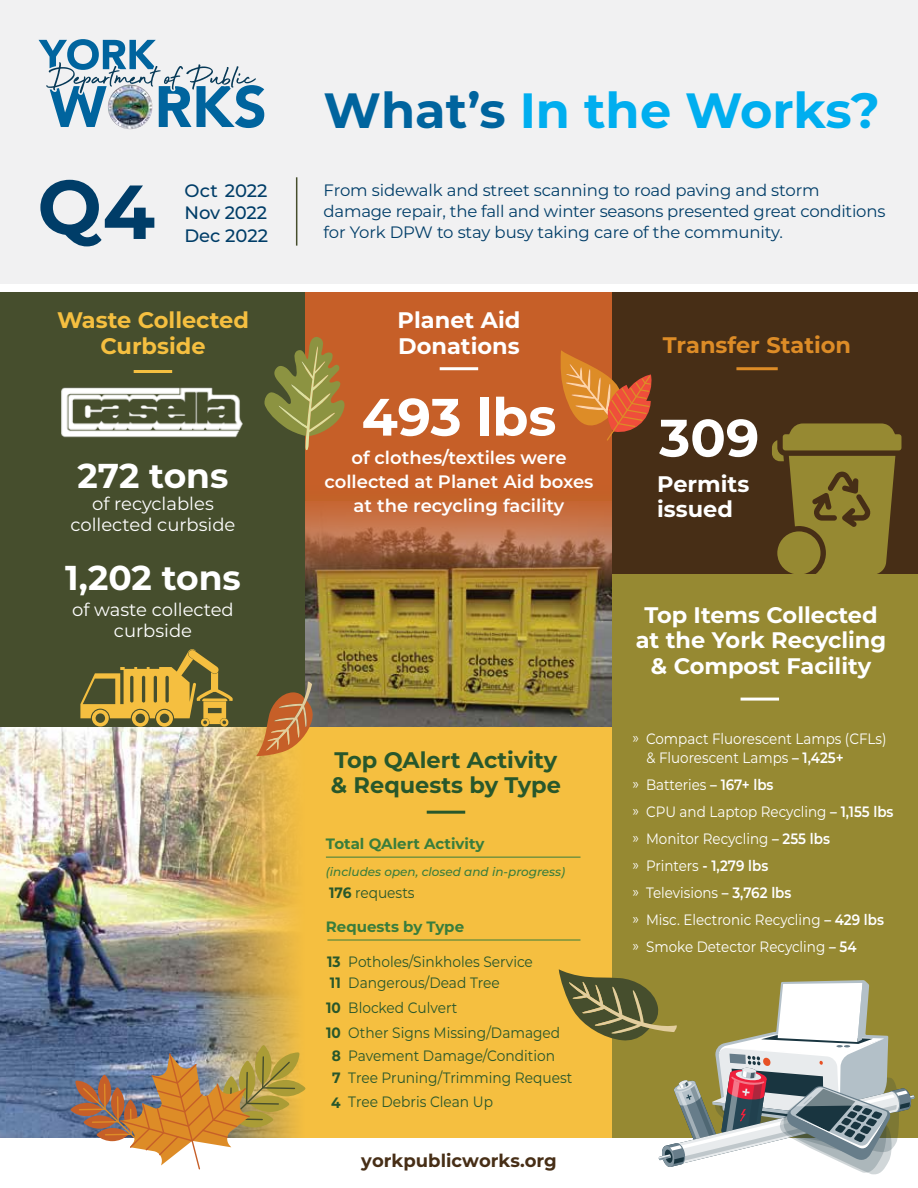
<style>
.page{position:relative;width:918px;height:1188px;background:#fff}
.page>*{position:absolute;margin:0;border:0;box-sizing:border-box;transform-origin:0 0}
.t1{font:700 76.35px "Montserrat";color:#003d68}
.t2{font:700 52.5px "Montserrat";color:#fff}
.t3{font:700 49.5px "Montserrat";color:#00aeef}
.t4{font:700 34.5px "Montserrat";color:#fff}
.t5{font:700 22.5px/25.5px "Montserrat";color:#fff}
.t6{font:700 22.5px/25.5px "Montserrat";color:#28572b}
.t7{font:700 22.5px/25.5px "Montserrat";color:#f5bf40;text-align:center}
.t8{font:700 22.5px "Montserrat";color:#dd8c27}
.t9{font:600 18px/24px "Montserrat";color:#fff;text-align:center}
.t10{font:18px/21px "Montserrat";color:#fff;text-align:center}
.t11{font:500 18px/22.5px "Montserrat";letter-spacing:-.005em;color:#003d68}
.t12{font:700 18px "Montserrat";color:#472e16}
.t13{font:16.5px/21px "Montserrat";letter-spacing:-.015em;color:#003d68}
.t14{font:15px/27px "Montserrat";color:#fff;scale:.9 1}
.t15{font:15px/21px "Montserrat";color:#28572b;scale:.92 1}
.t16{font:700 15px "Montserrat";color:#397d3c}
.t17{font:700 15px/21px "Montserrat";color:#28572b;scale:.92 1}
.t18{font:italic 500 12px "Montserrat";color:#397d3c}
.s1{color:#00649e}
.s2{font-weight:700}
.s3{font-weight:600}
</style>
<div class="page">
<div style="left:0;top:0;width:918px;height:284px;background:#f1f1f2"></div>
<svg style="left:39px;top:39px;width:225px;height:89px"></svg>
<hr style="left:296px;top:177px;width:1px;height:69px;background:#464e2d">
<div style="left:0;top:293px;width:306px;height:281px;background:#464e2d"></div>
<div style="left:612px;top:293px;width:306px;height:281px;background:#472e16"></div>
<img style="left:0;top:727px;width:118px;height:411px">
<img style="left:118px;top:727px;width:188px;height:411px">
<div style="left:306px;top:726px;width:306px;height:412px;background:#f5bf40"></div>
<div style="left:612px;top:856px;width:306px;height:282px;background:#968932"></div>
<div style="left:0;top:574px;width:306px;height:153px;background:#464e2d"></div>
<div style="left:612px;top:574px;width:306px;height:282px;background:#968932"></div>
<hr style="left:134px;top:370px;width:38px;height:3px;background:#f5bf40">
<img style="left:61px;top:387px;width:182px;height:51px">
<svg style="left:80px;top:649px;width:153px;height:78px"></svg>
<hr style="left:427px;top:811px;width:38px;height:3px;background:#28572b">
<svg style="left:772px;top:423px;width:129px;height:151px"></svg>
<hr style="left:741px;top:698px;width:38px;height:3px;background:#fff">
<hr style="left:736px;top:367px;width:42px;height:3px;background:#dd8c27">
<img style="left:306px;top:618px;width:306px;height:109px">
<svg style="left:306px;top:452px;width:306px;height:166px;background:#aa6734"></svg>
<div style="left:306px;top:293px;width:306px;height:159px;background:#c65f28"></div>
<hr style="left:440px;top:367px;width:38px;height:3px;background:#fff">
<hr style="left:326px;top:857px;width:255px;height:1px;background:#397d3c">
<hr style="left:327px;top:940px;width:253px;height:1px;background:#397d3c">
<svg style="left:256px;top:681px;width:57px;height:75px"></svg>
<div style="left:256px;top:1046px;width:14px;height:37px;background:#aa9c36;border-radius:50%"></div>
<div style="left:255px;top:1045px;width:17px;height:39px;border:3px solid #aa9c36;border-radius:50%"></div>
<div style="left:266px;top:1080px;width:39px;height:17px;border:3px solid #aa9c36;border-radius:50%"></div>
<div style="left:71px;top:1103px;width:31px;height:13px;border:2px solid #c65f28;border-radius:50%"></div>
<img style="left:74px;top:1051px;width:227px;height:119px">
<svg style="left:559px;top:969px;width:356px;height:205px"></svg>
<svg style="left:264px;top:337px;width:81px;height:114px"></svg>
<svg style="left:560px;top:350px;width:92px;height:91px"></svg>
<h1 class="t1" style="left:37px;top:154px;width:119px">Q4</h1>
<p class="t11" style="left:185px;top:178px;width:85px">Oct 2022<br>Nov 2022</p>
<p class="t11" style="left:185px;top:223px;width:85px">Dec 2022</p>
<h3 class="t7" style="left:57px;top:307px;width:193px">Waste Collected<br>Curbside</h3>
<h3 class="t4" style="left:78px;top:451px;width:152px">272 tons</h3>
<p class="t10" style="left:70px;top:492px;width:167px">of recyclables collected curbside</p>
<h3 class="t4" style="left:65px;top:553px;width:177px">1,202 tons</h3>
<p class="t10" style="left:72px;top:599px;width:163px">of waste collected curbside</p>
<h3 class="t3" style="left:324px;top:74px;width:558px"><span class="s1">What’s</span> In the Works?</h3>
<p class="t13" style="left:324px;top:179px;width:563px">From sidewalk and street scanning to road paving and storm damage repair, the fall and winter seasons presented great conditions for York DPW to stay busy taking care of the community.</p>
<h3 class="t5" style="left:398px;top:307px;width:124px">Planet Aid<br>Donations</h3>
<h2 class="t2" style="left:362px;top:379px;width:196px">493 lbs</h2>
<p class="t9" style="left:325px;top:445px;width:270px">of clothes/textiles were collected at Planet Aid boxes at the recycling facility</p>
<h3 class="t6" style="left:331px;top:746px;width:232px">Top QAlert Activity &amp; Requests by Type</h3>
<p class="t16" style="left:326px;top:833px;width:160px">Total QAlert Activity</p>
<p class="t18" style="left:326px;top:863px;width:241px">(includes open, closed and in-progress)</p>
<p class="t15" style="left:329px;top:882px;width:95px"><span class="s2">176</span> requests</p>
<p class="t16" style="left:326px;top:916px;width:140px">Requests by Type</p>
<p class="t15" style="left:348px;top:950px;width:202px">Potholes/Sinkholes Service<br>Dangerous/Dead Tree</p>
<p class="t17" style="left:327px;top:950px;width:16px">13<br>11</p>
<p class="t15" style="left:326px;top:995px;width:256px;line-height:24.9px"><span class="s2">10</span> Blocked Culvert<br><span class="s2">10</span> Other Signs Missing/Damaged</p>
<p class="t15" style="left:331px;top:1064px;width:264px;line-height:24.8px"><span class="s2">7</span> Tree Pruning/Trimming Request<br><span class="s2">4</span> Tree Debris Clean Up</p>
<p class="t15" style="left:332px;top:1044px;width:244px"><span class="s2">8</span> Pavement Damage/Condition</p>
<p class="t12" style="left:361px;top:1148px;width:197px">yorkpublicworks.org</p>
<h3 class="t8" style="left:663px;top:328px;width:190px">Transfer Station</h3>
<h2 class="t2" style="left:659px;top:400px;width:102px">309</h2>
<h3 class="t5" style="left:657px;top:470px;width:94px">Permits issued</h3>
<h3 class="t5" style="left:636px;top:601px;width:252px;text-align:center">Top Items Collected at the York Recycling &amp; Compost Facility</h3>
<p class="t14" style="left:646px;top:728px;width:268px;line-height:19.5px;text-indent:-14px">» Compact Fluorescent Lamps (CFLs) &amp; Fluorescent Lamps <span class="s3">– 1,425+</span></p>
<p class="t14" style="left:632px;top:771px;width:292px">» Batteries <span class="s3">– 167+ lbs<br></span>» CPU and Laptop Recycling <span class="s3">– 1,155 lbs </span>» Monitor Recycling <span class="s3">– 255 lbs<br></span>» Printers <span class="s3">- 1,279 lbs<br></span>» Televisions <span class="s3">– 3,762 lbs<br></span>» Misc. Electronic Recycling <span class="s3">– 429 lbs </span>» Smoke Detector Recycling <span class="s3">– 54</span></p>
</div>
